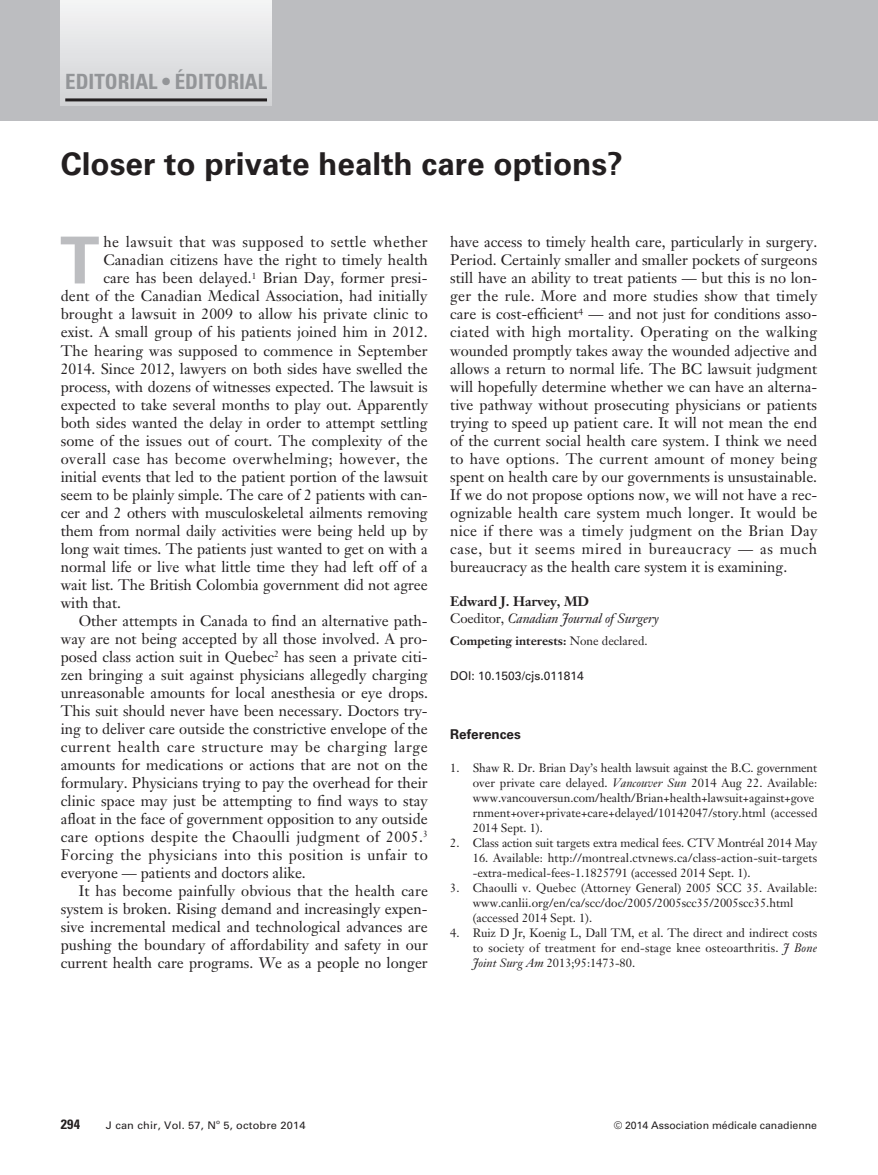
<style>
.page{position:relative;width:878px;height:1175px;background:#fff}
.page>*{position:absolute;margin:0;border:0;box-sizing:border-box;transform-origin:0 0}
.t1{font:700 64.8px "Univers LT Std";color:#bcbdc0}
.t2{font:700 31.5px "Univers LT Std";color:#231f20}
.t3{font:700 condensed 21px "Univers LT Std";color:#939598}
.t4{font:15px/18px "Janson Text LT Std";color:#231f20;text-align:justify}
.t5{font:15px "Janson Text LT Std";letter-spacing:.03em;color:#231f20}
.t6{font:15px "Janson Text LT Std";letter-spacing:.025em;color:#231f20}
.t7{font:15px "Janson Text LT Std";letter-spacing:.04em;color:#231f20}
.t8{font:italic 13.5px/16.5px "Janson Text LT Std";letter-spacing:-.01em;color:#231f20}
.t9{font:700 13.5px "Univers LT Std";color:#231f20}
.t10{font:700 condensed 13.5px "Univers LT Std";color:#231f20;scale:1.05 1}
.t11{font:12px/15px "Janson Text LT Std";color:#231f20}
.t12{font:700 12px "Janson Text LT Std";color:#231f20}
.t13{font:12px "Univers LT Std";color:#231f20}
.t14{font:10.5px "Univers LT Std";color:#231f20}
.t15{font:10.5px "Univers LT Std";color:#231f20;scale:1.05 1}
.t16{font:6.3px "Univers LT Std";color:#231f20;scale:1.05 1}
.s1{font-weight:700;font-style:normal}
.s2{font-style:normal}
.s3{font-weight:400}
.s4{font-style:italic}
</style>
<div class="page">
<div style="left:0;top:0;width:877px;height:120px;background:#bcbdc0"></div>
<div style="left:61px;top:0;width:210px;height:106px;background:linear-gradient(to bottom,#f4f5f6,#d1d2d4)"></div>
<hr style="left:65px;top:98px;width:202px;height:3px;background:#231f20">
<h3 class="t3" style="left:65px;top:69px;width:203px">EDITORIAL • ÉDITORIAL</h3>
<h2 class="t2" style="left:61px;top:146px;width:563px">Closer to private health care options?</h2>
<h1 class="t1" style="left:60px;top:223px;width:41px">T</h1>
<p class="t5" style="left:103px;top:233px;width:326px">he lawsuit that was supposed to settle whether</p>
<p class="t4" style="left:103px;top:251px;width:326px">Canadian citizens have the right to timely health</p>
<p class="t4" style="left:103px;top:269px;width:326px">care has been delayed.<sup>1</sup> Brian Day, former presi-</p>
<p class="t4" style="left:61px;top:287px;width:368px">dent of the Canadian Medical Association, had initially</p>
<p class="t4" style="left:61px;top:305px;width:368px">brought a lawsuit in 2009 to allow his private clinic to</p>
<p class="t4" style="left:61px;top:323px;width:368px">exist. A small group of his patients joined him in 2012.</p>
<p class="t4" style="left:61px;top:341px;width:368px">The hearing was supposed to commence in September</p>
<p class="t4" style="left:61px;top:359px;width:368px">2014. Since 2012, lawyers on both sides have swelled the</p>
<p class="t4" style="left:61px;top:377px;width:368px">process, with dozens of witnesses expected. The lawsuit is</p>
<p class="t4" style="left:61px;top:395px;width:368px">expected to take several months to play out. Apparently</p>
<p class="t4" style="left:61px;top:413px;width:368px">both sides wanted the delay in order to attempt settling</p>
<p class="t4" style="left:61px;top:431px;width:368px">some of the issues out of court. The complexity of the</p>
<p class="t5" style="left:61px;top:449px;width:368px">overall case has become overwhelming; however, the</p>
<p class="t4" style="left:61px;top:467px;width:368px">initial events that led to the patient portion of the lawsuit</p>
<p class="t4" style="left:61px;top:485px;width:368px">seem to be plainly simple. The care of 2 patients with can-</p>
<p class="t4" style="left:61px;top:503px;width:368px">cer and 2 others with musculoskeletal ailments removing</p>
<p class="t4" style="left:61px;top:521px;width:368px">them from normal daily activities were being held up by</p>
<p class="t4" style="left:61px;top:539px;width:368px">long wait times. The patients just wanted to get on with a</p>
<p class="t4" style="left:61px;top:557px;width:368px">normal life or live what little time they had left off of a</p>
<p class="t4" style="left:61px;top:575px;width:368px">wait list. The British Colombia government did not agree</p>
<p class="t4" style="left:61px;top:593px;width:62px">with that.</p>
<p class="t4" style="left:79px;top:611px;width:350px">Other attempts in Canada to find an alternative path-</p>
<p class="t4" style="left:61px;top:629px;width:368px">way are not being accepted by all those involved. A pro-</p>
<p class="t4" style="left:61px;top:647px;width:368px">posed class action suit in Quebec<sup>2</sup> has seen a private citi-</p>
<p class="t4" style="left:61px;top:665px;width:368px">zen bringing a suit against physicians allegedly charging</p>
<p class="t4" style="left:61px;top:683px;width:368px">unreasonable amounts for local anesthesia or eye drops.</p>
<p class="t4" style="left:61px;top:701px;width:368px">This suit should never have been necessary. Doctors try-</p>
<p class="t4" style="left:61px;top:719px;width:368px">ing to deliver care outside the constrictive envelope of the</p>
<p class="t7" style="left:61px;top:737px;width:368px">current health care structure may be charging large</p>
<p class="t4" style="left:61px;top:755px;width:368px">amounts for medications or actions that are not on the</p>
<p class="t4" style="left:61px;top:773px;width:368px">formulary. Physicians trying to pay the overhead for their</p>
<p class="t4" style="left:61px;top:791px;width:368px">clinic space may just be attempting to find ways to stay</p>
<p class="t4" style="left:61px;top:809px;width:368px">afloat in the face of government opposition to any outside</p>
<p class="t6" style="left:61px;top:827px;width:368px">care options despite the Chaoulli judgment of 2005.<sup>3</sup></p>
<p class="t5" style="left:61px;top:845px;width:368px">Forcing the physicians into this position is unfair to</p>
<p class="t4" style="left:61px;top:863px;width:246px">everyone — patients and doctors alike.</p>
<p class="t4" style="left:79px;top:881px;width:350px">It has become painfully obvious that the health care</p>
<p class="t4" style="left:61px;top:899px;width:368px">system is broken. Rising demand and increasingly expen-</p>
<p class="t4" style="left:61px;top:917px;width:368px">sive incremental medical and technological advances are</p>
<p class="t4" style="left:61px;top:935px;width:368px">pushing the boundary of affordability and safety in our</p>
<p class="t4" style="left:61px;top:953px;width:368px">current health care programs. We as a people no longer</p>
<p class="t4" style="left:450px;top:233px;width:368px">have access to timely health care, particularly in surgery.<br>Period. Certainly smaller and smaller pockets of surgeons still have an ability to treat patients — but this is no lon&shy;ger the rule. More and more studies show that timely care is cost-efficient<sup>4</sup> — and not just for conditions asso&shy;ciated with high mortality. Operating on the walking wounded promptly takes away the wounded adjective and allows a return to normal life. The BC lawsuit judgment will hopefully determine whether we can have an alterna&shy;tive pathway without prosecuting physicians or patients trying to speed up patient care. It will not mean the end of the current social health care system. I think we need to have options. The current amount of money being spent on health care by our governments is unsustainable.<br>If we do not propose options now, we will not have a rec&shy;ognizable health care system much longer. It would be nice if there was a timely judgment on the Brian Day case, but it seems mired in bureaucracy — as much bureaucracy as the health care system it is examining.</p>
<p class="t8" style="left:450px;top:593px;width:210px"><span class="s1">Edward J. Harvey, MD<br></span><span class="s2">Coeditor,</span> Canadian Journal of Surgery</p>
<p class="t12" style="left:450px;top:633px;width:199px">Competing interests: <span class="s3">None declared.</span></p>
<p class="t13" style="left:450px;top:668px;width:135px">DOI: 10.1503/cjs.011814</p>
<p class="t9" style="left:450px;top:726px;width:72px">References</p>
<p class="t11" style="left:472px;top:760px;width:346px;text-indent:-22px">1. Shaw R. Dr. Brian Day’s health lawsuit against the B.C. government over private care delayed. <span class="s4">Vancouver Sun</span> 2014 Aug 22. Available: www.vancouversun.com/health/Brian+health+lawsuit+against+gove rnment+over+private+care+delayed/10142047/story.html (accessed 2014 Sept. 1).</p>
<p class="t11" style="left:450px;top:835px;width:368px">2. Class action suit targets extra medical fees. CTV Montréal 2014 May</p>
<p class="t11" style="left:472px;top:850px;width:346px">16. Available: http://montreal.ctvnews.ca/class-action-suit-targets -extra-medical-fees-1.1825791 (accessed 2014 Sept. 1).</p>
<p class="t11" style="left:473px;top:880px;width:346px;text-indent:-23px">3. Chaoulli v. Quebec (Attorney General) 2005 SCC 35. Available: www.canlii.org/en/ca/scc/doc/2005/2005scc35/2005scc35.html (accessed 2014 Sept. 1).</p>
<p class="t11" style="left:473px;top:925px;width:346px;text-align:justify;text-indent:-22px">4. Ruiz D Jr, Koenig L, Dall TM, et al. The direct and indirect costs to society of treatment for end-stage knee osteoarthritis. <span class="s4">J Bone Joint Surg Am</span> 2013;95:1473-80.</p>
<p class="t10" style="left:61px;top:1116px;width:20px">294</p>
<p class="t15" style="left:106px;top:1119px;width:106px">J can chir, Vol. 57, N</p>
<p class="t16" style="left:216px;top:1117px;width:5px">o</p>
<p class="t15" style="left:223px;top:1119px;width:80px">5, octobre 2014</p>
<p class="t14" style="left:613px;top:1119px;width:205px">© 2014 Association médicale canadienne</p>
</div>
